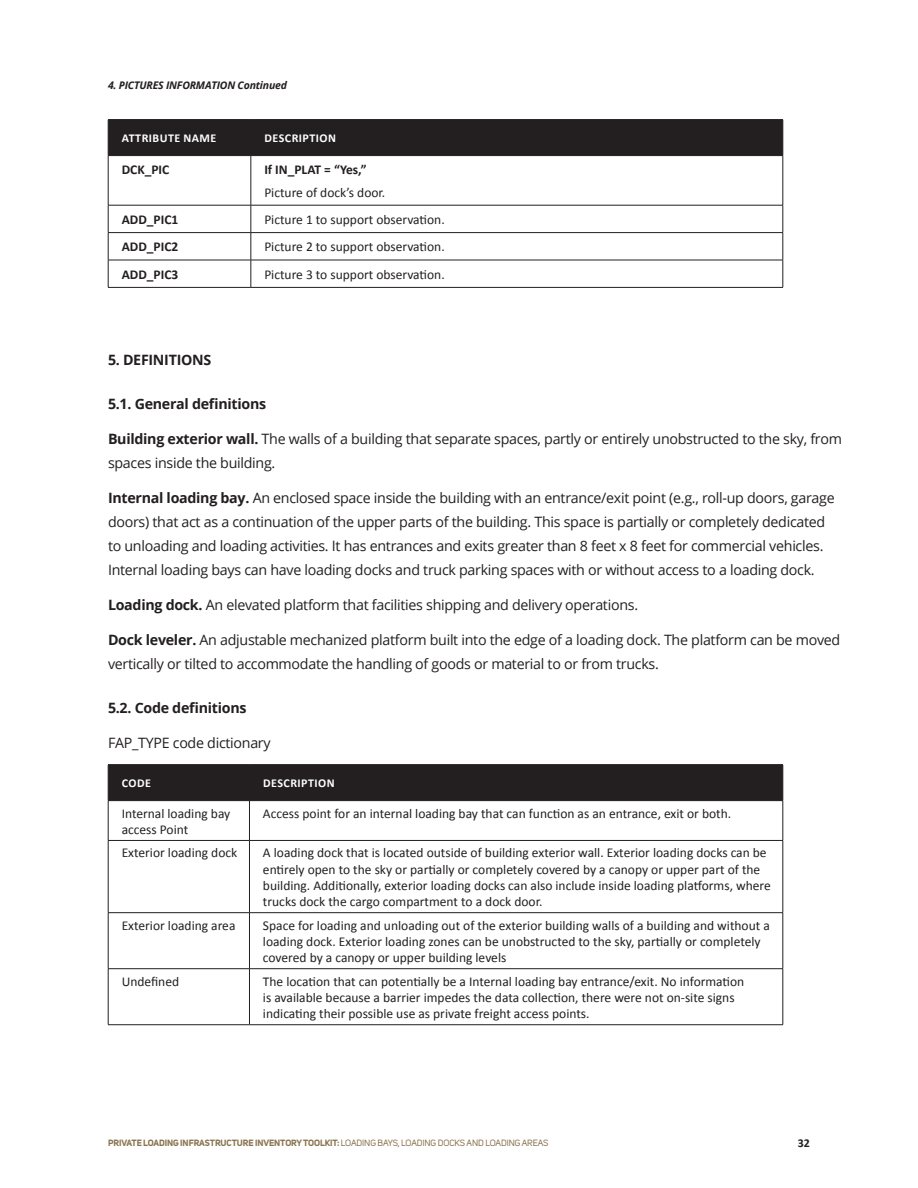
<style>
.page{position:relative;width:918px;height:1188px;background:#fff}
.page>*{position:absolute;margin:0;border:0;box-sizing:border-box;transform-origin:0 0}
.text{font:14.25px/24px "Open Sans";letter-spacing:-.02em;color:#231f20}
.text_bold{font:700 14.25px "Open Sans";letter-spacing:-.02em;color:#231f20}
.t1{font:13.5px/16.2px "Calibri";color:#231f20}
.t2{font:700 13.5px "Calibri";color:#231f20}
.t3{font:700 12px "Calibri";letter-spacing:.04em;color:#fff}
.t4{font:700 12px "Calibri";color:#231f20}
.text_bold-2{font:italic 700 10.5px "Open Sans";letter-spacing:-.02em;color:#231f20}
.t5{font:700 9px "Uni Sans";letter-spacing:-.01em;color:#89744f}
.s1{font-weight:700}
.s2{font-weight:400}
</style>
<div class="page">
<div style="left:109px;top:765px;width:674px;height:35px;background:#231f20"></div>
<hr style="left:108px;top:764px;width:141px;height:1px;background:#231f20">
<hr style="left:108px;top:765px;width:1px;height:35px;background:#231f20">
<hr style="left:249px;top:764px;width:534px;height:1px;background:#231f20">
<hr style="left:249px;top:765px;width:1px;height:35px;background:#231f20">
<hr style="left:783px;top:765px;width:1px;height:35px;background:#231f20">
<hr style="left:108px;top:800px;width:141px;height:1px;background:#231f20">
<hr style="left:108px;top:801px;width:1px;height:39px;background:#231f20">
<hr style="left:249px;top:800px;width:534px;height:1px;background:#231f20">
<hr style="left:249px;top:801px;width:1px;height:39px;background:#231f20">
<hr style="left:783px;top:801px;width:1px;height:39px;background:#231f20">
<hr style="left:108px;top:840px;width:141px;height:1px;background:#231f20">
<hr style="left:108px;top:841px;width:1px;height:71px;background:#231f20">
<hr style="left:249px;top:840px;width:534px;height:1px;background:#231f20">
<hr style="left:249px;top:841px;width:1px;height:71px;background:#231f20">
<hr style="left:783px;top:841px;width:1px;height:71px;background:#231f20">
<hr style="left:108px;top:912px;width:141px;height:1px;background:#231f20">
<hr style="left:108px;top:913px;width:1px;height:56px;background:#231f20">
<hr style="left:249px;top:912px;width:534px;height:1px;background:#231f20">
<hr style="left:249px;top:913px;width:1px;height:56px;background:#231f20">
<hr style="left:783px;top:913px;width:1px;height:56px;background:#231f20">
<hr style="left:108px;top:968px;width:141px;height:1px;background:#231f20">
<hr style="left:108px;top:969px;width:1px;height:56px;background:#231f20">
<hr style="left:249px;top:968px;width:534px;height:1px;background:#231f20">
<hr style="left:249px;top:969px;width:1px;height:56px;background:#231f20">
<hr style="left:783px;top:969px;width:1px;height:56px;background:#231f20">
<hr style="left:108px;top:1024px;width:141px;height:1px;background:#231f20">
<hr style="left:249px;top:1024px;width:534px;height:1px;background:#231f20">
<div style="left:109px;top:120px;width:674px;height:35px;background:#231f20"></div>
<hr style="left:108px;top:119px;width:143px;height:1px;background:#231f20">
<hr style="left:108px;top:120px;width:1px;height:35px;background:#231f20">
<hr style="left:251px;top:119px;width:532px;height:1px;background:#231f20">
<hr style="left:251px;top:120px;width:1px;height:35px;background:#231f20">
<hr style="left:783px;top:120px;width:1px;height:35px;background:#231f20">
<hr style="left:108px;top:155px;width:143px;height:1px;background:#231f20">
<hr style="left:108px;top:156px;width:1px;height:49px;background:#231f20">
<hr style="left:251px;top:155px;width:532px;height:1px;background:#231f20">
<hr style="left:251px;top:156px;width:1px;height:49px;background:#231f20">
<hr style="left:783px;top:156px;width:1px;height:49px;background:#231f20">
<hr style="left:108px;top:205px;width:143px;height:1px;background:#231f20">
<hr style="left:251px;top:205px;width:532px;height:1px;background:#231f20">
<hr style="left:108px;top:232px;width:143px;height:1px;background:#231f20">
<hr style="left:251px;top:232px;width:532px;height:1px;background:#231f20">
<hr style="left:108px;top:260px;width:143px;height:1px;background:#231f20">
<svg style="left:108px;top:205px;width:1px;height:82px"></svg>
<hr style="left:251px;top:260px;width:532px;height:1px;background:#231f20">
<svg style="left:251px;top:205px;width:1px;height:82px"></svg>
<svg style="left:783px;top:205px;width:1px;height:82px"></svg>
<hr style="left:108px;top:287px;width:143px;height:1px;background:#231f20">
<hr style="left:251px;top:287px;width:532px;height:1px;background:#231f20">
<p class="text_bold-2" style="left:108px;top:78px;width:181px">4. PICTURES INFORMATION Continued</p>
<p class="t3" style="left:122px;top:130px;width:96px">ATTRIBUTE NAME</p>
<p class="t3" style="left:265px;top:130px;width:73px">DESCRIPTION</p>
<p class="t2" style="left:122px;top:161px;width:49px">DCK_PIC</p>
<p class="t2" style="left:264px;top:161px;width:104px">If IN_PLAT = “Yes,”</p>
<p class="t1" style="left:264px;top:184px;width:122px">Picture of dock’s door.</p>
<p class="t2" style="left:122px;top:211px;width:58px">ADD_PIC1</p>
<p class="t1" style="left:264px;top:211px;width:182px">Picture 1 to support observation.</p>
<p class="t2" style="left:122px;top:238px;width:58px">ADD_PIC2</p>
<p class="t1" style="left:264px;top:239px;width:182px">Picture 2 to support observation.</p>
<p class="t2" style="left:122px;top:266px;width:58px">ADD_PIC3</p>
<p class="t1" style="left:264px;top:266px;width:182px">Picture 3 to support observation.</p>
<p class="text_bold" style="left:108px;top:350px;width:105px">5. DEFINITIONS</p>
<p class="text_bold" style="left:108px;top:394px;width:160px">5.1. General definitions</p>
<p class="text" style="left:108px;top:427px;width:736px"><span class="s1">Building exterior wall.</span> The walls of a building that separate spaces, partly or entirely unobstructed to the sky, from spaces inside the building.</p>
<p class="text" style="left:108px;top:485px;width:728px"><span class="s1">Internal loading bay.</span> An enclosed space inside the building with an entrance/exit point (e.g., roll-up doors, garage doors) that act as a continuation of the upper parts of the building. This space is partially or completely dedicated to unloading and loading activities. It has entrances and exits greater than 8 feet x 8 feet for commercial vehicles.<br>Internal loading bays can have loading docks and truck parking spaces with or without access to a loading dock.</p>
<p class="text" style="left:108px;top:592px;width:532px"><span class="s1">Loading dock.</span> An elevated platform that facilities shipping and delivery operations.</p>
<p class="text" style="left:108px;top:627px;width:734px"><span class="s1">Dock leveler.</span> An adjustable mechanized platform built into the edge of a loading dock. The platform can be moved vertically or tilted to accommodate the handling of goods or material to or from trucks.</p>
<p class="text_bold" style="left:108px;top:698px;width:140px">5.2. Code definitions</p>
<p class="text" style="left:108px;top:730px;width:164px">FAP_TYPE code dictionary</p>
<p class="t3" style="left:122px;top:775px;width:31px">CODE</p>
<p class="t3" style="left:263px;top:775px;width:73px">DESCRIPTION</p>
<p class="t1" style="left:122px;top:805px;width:110px">Internal loading bay access Point</p>
<p class="t1" style="left:263px;top:805px;width:470px">Access point for an internal loading bay that can function as an entrance, exit or both.</p>
<p class="t1" style="left:122px;top:845px;width:117px">Exterior loading dock</p>
<p class="t1" style="left:263px;top:845px;width:509px">A loading dock that is located outside of building exterior wall. Exterior loading docks can be entirely open to the sky or partially or completely covered by a canopy or upper part of the building. Additionally, exterior loading docks can also include inside loading platforms, where trucks dock the cargo compartment to a dock door.</p>
<p class="t1" style="left:122px;top:917px;width:115px">Exterior loading area</p>
<p class="t1" style="left:263px;top:917px;width:508px">Space for loading and unloading out of the exterior building walls of a building and without a loading dock. Exterior loading zones can be unobstructed to the sky, partially or completely covered by a canopy or upper building levels</p>
<p class="t1" style="left:122px;top:973px;width:59px">Undefined</p>
<p class="t1" style="left:263px;top:973px;width:483px">The location that can potentially be a Internal loading bay entrance/exit. No information is available because a barrier impedes the data collection, there were not on-site signs indicating their possible use as private freight access points.</p>
<p class="t5" style="left:108px;top:1137px;width:442px">PRIVATE LOADING INFRASTRUCTURE INVENTORY TOOLKIT: <span class="s2">LOADING BAYS, LOADING DOCKS AND LOADING AREAS</span></p>
<p class="t4" style="left:798px;top:1135px;width:14px">32</p>
</div>
